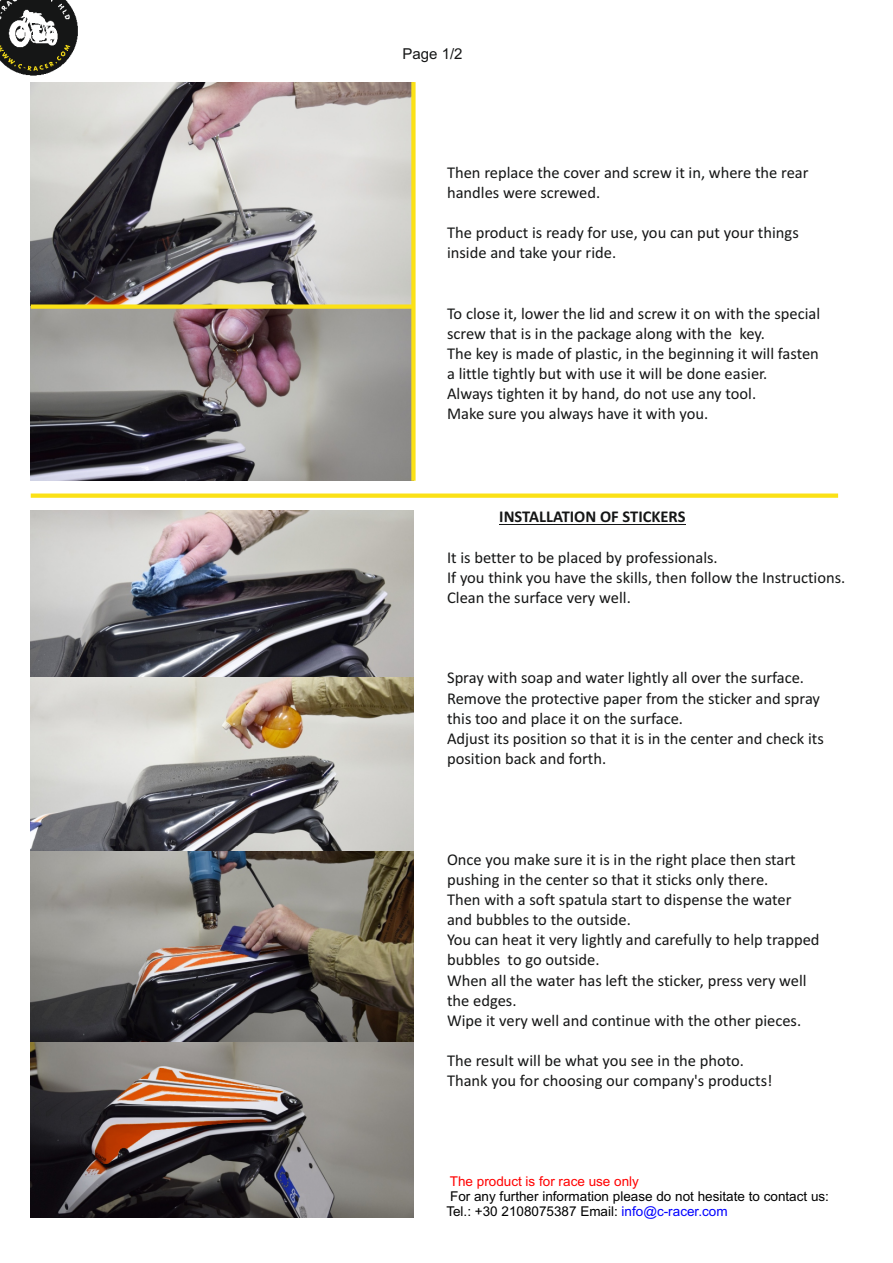
<style>
.page{position:relative;width:893px;height:1263px;background:#fff}
.page>*{position:absolute;margin:0;border:0;box-sizing:border-box;transform-origin:0 0}
.t1{font:16.5px/20.1px "Calibri";color:#151616}
.t2{font:700 16.5px "Calibri";color:#151616}
.t3{font:15px "Arial";color:#151616}
.t4{font:13.5px/15.1px "Arial";color:#000}
.t5{font:13.5px "Arial";color:#f00}
.s1{color:#00f}
</style>
<div class="page">
<img style="left:0;top:0;width:78px;height:76px">
<img style="left:31px;top:82px;width:380px;height:399px">
<div style="left:411px;top:82px;width:5px;height:399px;background:#fbe116"></div>
<div style="left:31px;top:304px;width:382px;height:5px;background:#fbe116"></div>
<img style="left:31px;top:510px;width:382px;height:708px">
<img style="left:135px;top:946px;width:155px;height:48px">
<img style="left:95px;top:1069px;width:188px;height:94px">
<div style="left:31px;top:493px;width:807px;height:5px;background:#fbe116"></div>
<hr style="left:499px;top:524px;width:186px;height:1px;background:#151616">
<p class="t3" style="left:402px;top:48px;width:62px">Page 1/2</p>
<p class="t1" style="left:447px;top:163px;width:363px">Then replace the cover and screw it in, where the rear handles were screwed.</p>
<p class="t1" style="left:447px;top:224px;width:353px">The product is ready for use, you can put your things inside and take your ride.</p>
<p class="t1" style="left:447px;top:304px;width:375px">To close it, lower the lid and screw it on with the special screw that is in the package along with the key.<br>The key is made of plastic, in the beginning it will fasten a little tightly but with use it will be done easier.<br>Always tighten it by hand, do not use any tool.<br>Make sure you always have it with you.</p>
<p class="t2" style="left:499px;top:510px;width:188px">INSTALLATION OF STICKERS</p>
<p class="t1" style="left:447px;top:548px;width:400px">It is better to be placed by professionals.<br>If you think you have the skills, then follow the Instructions.<br>Clean the surface very well.</p>
<p class="t1" style="left:447px;top:669px;width:378px">Spray with soap and water lightly all over the surface.<br>Remove the protective paper from the sticker and spray this too and place it on the surface.<br>Adjust its position so that it is in the center and check its position back and forth.</p>
<p class="t1" style="left:447px;top:850px;width:374px">Once you make sure it is in the right place then start pushing in the center so that it sticks only there.<br>Then with a soft spatula start to dispense the water and bubbles to the outside.<br>You can heat it very lightly and carefully to help trapped bubbles to go outside.<br>When all the water has left the sticker, press very well the edges.<br>Wipe it very well and continue with the other pieces.</p>
<p class="t1" style="left:447px;top:1052px;width:327px">The result will be what you see in the photo.<br>Thank you for choosing our company's products!</p>
<p class="t5" style="left:450px;top:1176px;width:191px">The product is for race use only</p>
<p class="t4" style="left:446px;top:1190px;width:384px">For any further information please do not hesitate to contact us:<br>Tel.: +30 2108075387 Email: <span class="s1">info@c-racer.com</span></p>
</div>
